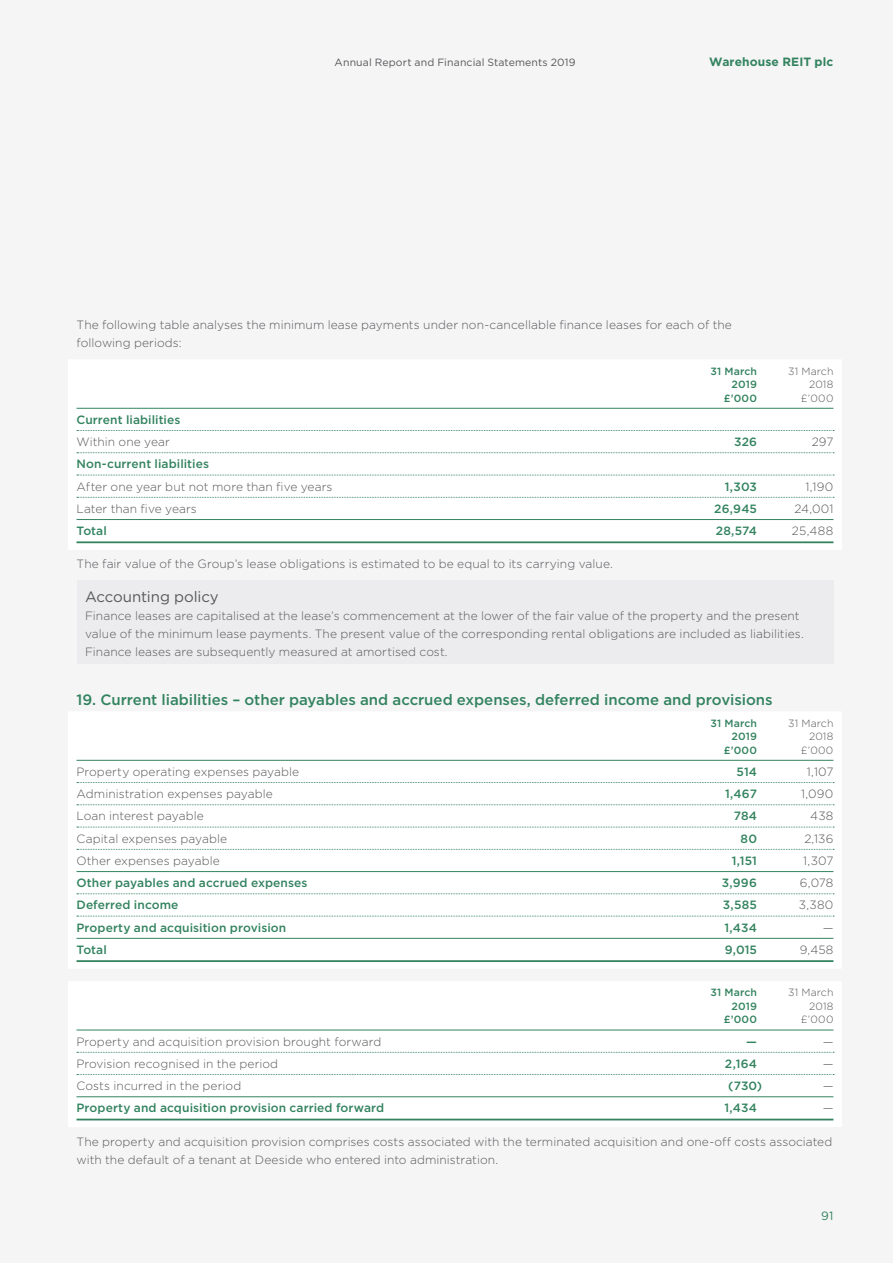
<style>
.page{position:relative;width:893px;height:1263px;background:#f5f5f6}
.page>*{position:absolute;margin:0;border:0;box-sizing:border-box;transform-origin:0 0}
.t1{font:500 15px "Gotham";letter-spacing:-.005em;color:#33835f}
.t2{font:15px "Gotham";letter-spacing:-.005em;color:#57585a}
.t3{font:300 12px/18px "Gotham";letter-spacing:.005em;color:#57585a}
.t4{font:500 12px "Gotham";letter-spacing:.005em;color:#33835f}
.t5{font:700 12px "Gotham";letter-spacing:.01em;color:#33835f}
.t6{font:12px "Gotham";color:#33835f}
.t7{font:500 10.5px "Gotham";letter-spacing:.015em;color:#33835f}
.t8{font:300 10.5px "Gotham";letter-spacing:.015em;color:#57585a}
.t9{font:10.5px "Gotham";letter-spacing:.015em;color:#57585a}
</style>
<div class="page">
<div style="left:76px;top:407px;width:759px;height:137px;background:#fff"></div>
<hr style="left:77px;top:408px;width:756px;height:1px;background:#33835f">
<svg style="left:77px;top:430px;width:757px;height:1px"></svg>
<svg style="left:77px;top:452px;width:757px;height:1px"></svg>
<svg style="left:77px;top:475px;width:757px;height:1px"></svg>
<svg style="left:77px;top:497px;width:757px;height:1px"></svg>
<hr style="left:77px;top:519px;width:756px;height:1px;background:#33835f">
<hr style="left:77px;top:541px;width:756px;height:2px;background:#33835f">
<div style="left:77px;top:581px;width:756px;height:83px;background:#ececee"></div>
<div style="left:76px;top:759px;width:759px;height:203px;background:#fff"></div>
<hr style="left:77px;top:760px;width:756px;height:1px;background:#33835f">
<svg style="left:77px;top:782px;width:757px;height:1px"></svg>
<svg style="left:77px;top:804px;width:757px;height:1px"></svg>
<svg style="left:77px;top:827px;width:757px;height:1px"></svg>
<svg style="left:77px;top:849px;width:757px;height:1px"></svg>
<hr style="left:77px;top:871px;width:756px;height:1px;background:#33835f">
<svg style="left:77px;top:893px;width:757px;height:1px"></svg>
<svg style="left:77px;top:916px;width:757px;height:1px"></svg>
<hr style="left:77px;top:938px;width:756px;height:1px;background:#33835f">
<hr style="left:77px;top:960px;width:756px;height:2px;background:#33835f">
<div style="left:76px;top:1029px;width:759px;height:92px;background:#fff"></div>
<hr style="left:77px;top:1030px;width:756px;height:1px;background:#33835f">
<svg style="left:77px;top:1052px;width:757px;height:1px"></svg>
<svg style="left:77px;top:1074px;width:757px;height:1px"></svg>
<hr style="left:77px;top:1096px;width:756px;height:1px;background:#33835f">
<hr style="left:77px;top:1119px;width:756px;height:1px;background:#33835f">
<p class="t9" style="left:335px;top:56px;width:242px">Annual Report and Financial Statements 2019</p>
<p class="t5" style="left:709px;top:55px;width:126px">Warehouse REIT plc</p>
<p class="t3" style="left:77px;top:316px;width:657px">The following table analyses the minimum lease payments under non-cancellable finance leases for each of the following periods:</p>
<p class="t7" style="left:710px;top:365px;width:48px">31 March</p>
<p class="t8" style="left:788px;top:365px;width:47px">31 March</p>
<p class="t7" style="left:732px;top:378px;width:27px">2019</p>
<p class="t8" style="left:809px;top:379px;width:26px">2018</p>
<p class="t7" style="left:724px;top:392px;width:35px">£’000</p>
<p class="t8" style="left:801px;top:392px;width:34px">£’000</p>
<p class="t4" style="left:77px;top:413px;width:105px">Current liabilities</p>
<p class="t3" style="left:77px;top:433px;width:95px">Within one year</p>
<p class="t4" style="left:734px;top:435px;width:24px">326</p>
<p class="t3" style="left:812px;top:433px;width:23px">297</p>
<p class="t4" style="left:77px;top:457px;width:134px">Non-current liabilities</p>
<p class="t3" style="left:77px;top:477px;width:258px">After one year but not more than five years</p>
<p class="t4" style="left:725px;top:479px;width:34px">1,303</p>
<p class="t3" style="left:806px;top:477px;width:29px">1,190</p>
<p class="t3" style="left:77px;top:499px;width:122px">Later than five years</p>
<p class="t4" style="left:714px;top:502px;width:44px">26,945</p>
<p class="t3" style="left:794px;top:499px;width:41px">24,001</p>
<p class="t4" style="left:77px;top:524px;width:32px">Total</p>
<p class="t4" style="left:716px;top:524px;width:43px">28,574</p>
<p class="t3" style="left:792px;top:522px;width:43px">25,488</p>
<p class="t3" style="left:77px;top:555px;width:538px">The fair value of the Group’s lease obligations is estimated to be equal to its carrying value.</p>
<p class="t2" style="left:85px;top:588px;width:135px">Accounting policy</p>
<p class="t3" style="left:85px;top:606px;width:720px">Finance leases are capitalised at the lease’s commencement at the lower of the fair value of the property and the present value of the minimum lease payments. The present value of the corresponding rental obligations are included as liabilities.<br>Finance leases are subsequently measured at amortised cost.</p>
<p class="t1" style="left:77px;top:691px;width:698px">19. Current liabilities – other payables and accrued expenses, deferred income and provisions</p>
<p class="t7" style="left:710px;top:717px;width:48px">31 March</p>
<p class="t8" style="left:788px;top:717px;width:47px">31 March</p>
<p class="t7" style="left:732px;top:730px;width:27px">2019</p>
<p class="t8" style="left:809px;top:731px;width:26px">2018</p>
<p class="t7" style="left:724px;top:744px;width:35px">£’000</p>
<p class="t8" style="left:801px;top:744px;width:34px">£’000</p>
<p class="t3" style="left:77px;top:762px;width:224px">Property operating expenses payable</p>
<p class="t4" style="left:736px;top:765px;width:22px">514</p>
<p class="t3" style="left:807px;top:762px;width:28px">1,107</p>
<p class="t3" style="left:77px;top:785px;width:198px">Administration expenses payable</p>
<p class="t4" style="left:725px;top:787px;width:33px">1,467</p>
<p class="t3" style="left:801px;top:785px;width:34px">1,090</p>
<p class="t3" style="left:77px;top:807px;width:129px">Loan interest payable</p>
<p class="t4" style="left:734px;top:809px;width:25px">784</p>
<p class="t3" style="left:810px;top:807px;width:25px">438</p>
<p class="t3" style="left:77px;top:829px;width:152px">Capital expenses payable</p>
<p class="t4" style="left:740px;top:831px;width:18px">80</p>
<p class="t3" style="left:804px;top:829px;width:31px">2,136</p>
<p class="t3" style="left:77px;top:851px;width:145px">Other expenses payable</p>
<p class="t4" style="left:732px;top:854px;width:27px">1,151</p>
<p class="t3" style="left:803px;top:851px;width:32px">1,307</p>
<p class="t4" style="left:77px;top:876px;width:232px">Other payables and accrued expenses</p>
<p class="t4" style="left:722px;top:876px;width:37px">3,996</p>
<p class="t3" style="left:800px;top:874px;width:35px">6,078</p>
<p class="t4" style="left:77px;top:898px;width:103px">Deferred income</p>
<p class="t4" style="left:723px;top:898px;width:36px">3,585</p>
<p class="t3" style="left:799px;top:896px;width:36px">3,380</p>
<p class="t4" style="left:77px;top:920px;width:211px">Property and acquisition provision</p>
<p class="t4" style="left:724px;top:920px;width:34px">1,434</p>
<p class="t3" style="left:823px;top:918px;width:12px">—</p>
<p class="t4" style="left:77px;top:943px;width:32px">Total</p>
<p class="t4" style="left:725px;top:943px;width:34px">9,015</p>
<p class="t3" style="left:800px;top:940px;width:35px">9,458</p>
<p class="t7" style="left:710px;top:986px;width:48px">31 March</p>
<p class="t8" style="left:788px;top:987px;width:47px">31 March</p>
<p class="t7" style="left:732px;top:1000px;width:27px">2019</p>
<p class="t8" style="left:809px;top:1000px;width:26px">2018</p>
<p class="t7" style="left:724px;top:1013px;width:35px">£’000</p>
<p class="t8" style="left:801px;top:1014px;width:34px">£’000</p>
<p class="t3" style="left:77px;top:1032px;width:306px">Property and acquisition provision brought forward</p>
<p class="t4" style="left:746px;top:1034px;width:12px">—</p>
<p class="t3" style="left:823px;top:1032px;width:12px">—</p>
<p class="t3" style="left:77px;top:1054px;width:203px">Provision recognised in the period</p>
<p class="t4" style="left:725px;top:1057px;width:34px">2,164</p>
<p class="t3" style="left:823px;top:1054px;width:12px">—</p>
<p class="t3" style="left:77px;top:1076px;width:166px">Costs incurred in the period</p>
<p class="t4" style="left:728px;top:1079px;width:35px">(730)</p>
<p class="t3" style="left:823px;top:1076px;width:12px">—</p>
<p class="t4" style="left:77px;top:1101px;width:309px">Property and acquisition provision carried forward</p>
<p class="t4" style="left:724px;top:1101px;width:34px">1,434</p>
<p class="t3" style="left:823px;top:1099px;width:12px">—</p>
<p class="t3" style="left:77px;top:1132px;width:757px">The property and acquisition provision comprises costs associated with the terminated acquisition and one-off costs associated with the default of a tenant at Deeside who entered into administration.</p>
<p class="t6" style="left:821px;top:1209px;width:14px">91</p>
</div>
